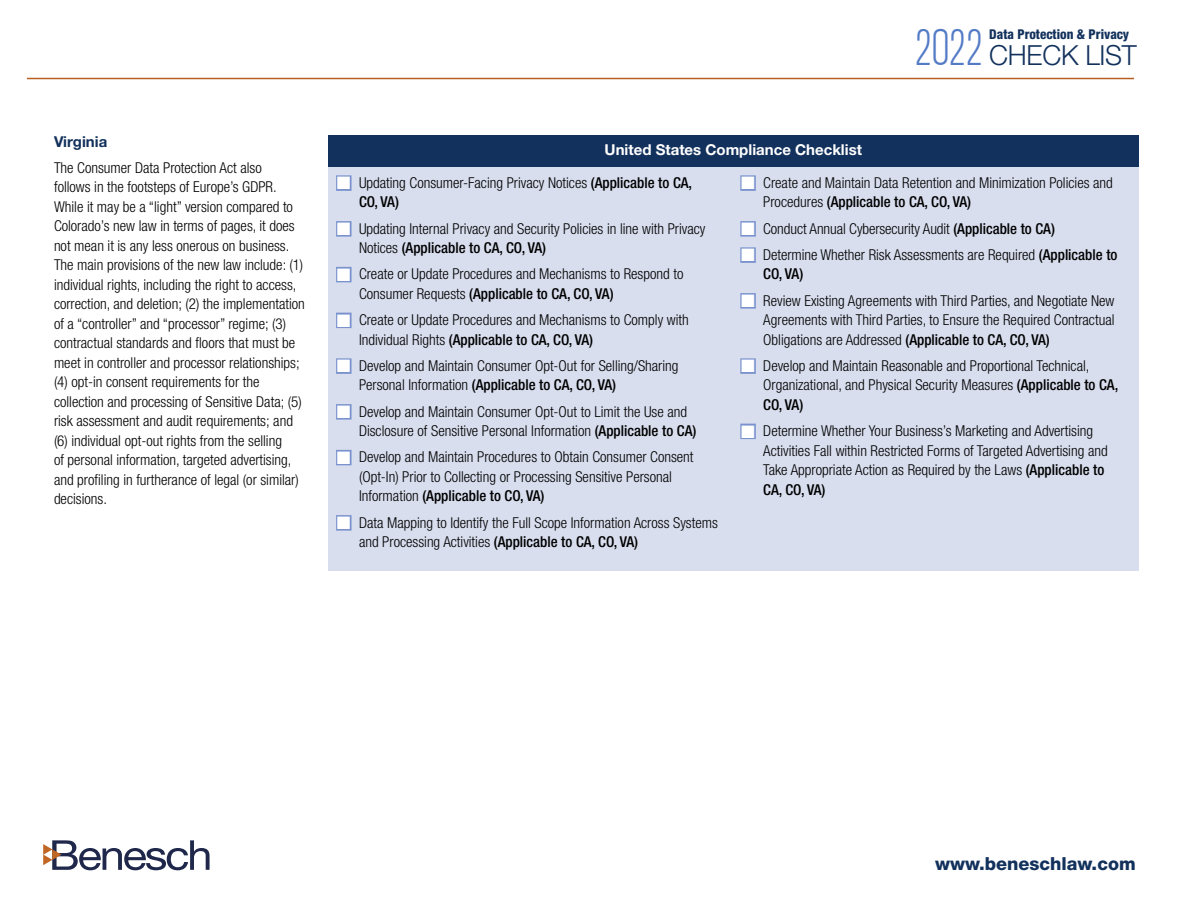
<style>
.page{position:relative;width:1188px;height:918px;background:#fff}
.page>*{position:absolute;margin:0;border:0;box-sizing:border-box;transform-origin:0 0}
.t1{font:300 27.75px "Helvetica Neue";letter-spacing:-.01em;color:#12315c}
.t2{font:800 18px "Helvetica Neue";color:#12315c}
.t3{font:300 condensed 15px/19.5px "Helvetica Neue";color:#000}
.t4{font:700 15px "Helvetica Neue";color:#fff}
.t5{font:700 15px "Helvetica Neue";color:#12315c}
.t6{font:800 condensed 13.5px "Helvetica Neue";color:#12315c}
.s1{font-family:"Akzidenz Grotesk BE";font-stretch:condensed;font-size:51px;color:#547bc6}
.s2{color:#7a93ce}
.s3{font-weight:500}
</style>
<div class="page">
<div style="left:328px;top:135px;width:810px;height:435px;background:#d8deee"></div>
<svg style="left:43px;top:840px;width:167px;height:30px"></svg>
<hr style="left:27px;top:78px;width:1107px;height:1px;background:#b75e22">
<div style="left:328px;top:135px;width:810px;height:31px;background:#12315c"></div>
<p class="t5" style="left:54px;top:132px;width:55px">Virginia</p>
<p class="t3" style="left:54px;top:158px;width:252px">The Consumer Data Protection Act also<br>follows in the footsteps of Europe’s GDPR.<br>While it may be a “light” version compared to Colorado’s new law in terms of pages, it does not mean it is any less onerous on business.<br>The main provisions of the new law include: (1) individual rights, including the right to access, correction, and deletion; (2) the implementation of a “controller” and “processor” regime; (3) contractual standards and floors that must be meet in controller and processor relationships; (4) opt-in consent requirements for the collection and processing of Sensitive Data; (5) risk assessment and audit requirements; and (6) individual opt-out rights from the selling<br>of personal information, targeted advertising, and profiling in furtherance of legal (or similar) decisions.</p>
<p class="t4" style="left:605px;top:141px;width:259px">United States Compliance Checklist</p>
<h1 class="t1" style="left:915px;top:38px;width:224px"><span class="s1">2022</span> CHECK LIST</h1>
<p class="t6" style="left:989px;top:26px;width:141px">Data Protection &amp; Privacy</p>
<p class="t3" style="left:359px;top:173px;width:335px;text-indent:-22px"><span class="s2">■</span> Updating Consumer-Facing Privacy Notices <span class="s3">(Applicable to CA,<br>CO, VA)</span></p>
<p class="t3" style="left:359px;top:218px;width:348px;text-indent:-22px"><span class="s2">■</span> Updating Internal Privacy and Security Policies in line with Privacy<br>Notices <span class="s3">(Applicable to CA, CO, VA)</span></p>
<p class="t3" style="left:359px;top:264px;width:326px;text-indent:-22px"><span class="s2">■</span> Create or Update Procedures and Mechanisms to Respond to<br>Consumer Requests <span class="s3">(Applicable to CA, CO, VA)</span></p>
<p class="t3" style="left:359px;top:310px;width:331px;text-indent:-22px"><span class="s2">■</span> Create or Update Procedures and Mechanisms to Comply with<br>Individual Rights <span class="s3">(Applicable to CA, CO, VA)</span></p>
<p class="t3" style="left:359px;top:356px;width:321px;text-indent:-22px"><span class="s2">■</span> Develop and Maintain Consumer Opt-Out for Selling/Sharing<br>Personal Information <span class="s3">(Applicable to CA, CO, VA)</span></p>
<p class="t3" style="left:359px;top:401px;width:339px;text-indent:-22px"><span class="s2">■</span> Develop and Maintain Consumer Opt-Out to Limit the Use and<br>Disclosure of Sensitive Personal Information <span class="s3">(Applicable to CA)</span></p>
<p class="t3" style="left:359px;top:447px;width:336px;text-indent:-22px"><span class="s2">■</span> Develop and Maintain Procedures to Obtain Consumer Consent (Opt-In) Prior to Collecting or Processing Sensitive Personal<br>Information <span class="s3">(Applicable to CO, VA)</span></p>
<p class="t3" style="left:359px;top:512px;width:360px;text-indent:-22px"><span class="s2">■</span> Data Mapping to Identify the Full Scope Information Across Systems and Processing Activities <span class="s3">(Applicable to CA, CO, VA)</span></p>
<p class="t3" style="left:763px;top:173px;width:351px;text-indent:-22px"><span class="s2">■</span> Create and Maintain Data Retention and Minimization Policies and<br>Procedures <span class="s3">(Applicable to CA, CO, VA)</span></p>
<p class="t3" style="left:741px;top:218px;width:315px"><span class="s2">■</span> Conduct Annual Cybersecurity Audit <span class="s3">(Applicable to CA)</span></p>
<p class="t3" style="left:763px;top:245px;width:356px;text-indent:-22px"><span class="s2">■</span> Determine Whether Risk Assessments are Required <span class="s3">(Applicable to<br>CO, VA)</span></p>
<p class="t3" style="left:763px;top:290px;width:353px;text-align:justify;text-indent:-22px"><span class="s2">■</span> Review Existing Agreements with Third Parties, and Negotiate New Agreements with Third Parties, to Ensure the Required Contractual Obligations are Addressed <span class="s3">(Applicable to CA, CO, VA)</span></p>
<p class="t3" style="left:763px;top:356px;width:357px;text-indent:-22px"><span class="s2">■</span> Develop and Maintain Reasonable and Proportional Technical,<br>Organizational, and Physical Security Measures <span class="s3">(Applicable to CA,<br>CO, VA)</span></p>
<p class="t3" style="left:763px;top:421px;width:346px;text-indent:-22px"><span class="s2">■</span> Determine Whether Your Business’s Marketing and Advertising Activities Fall within Restricted Forms of Targeted Advertising and Take Appropriate Action as Required by the Laws <span class="s3">(Applicable to CA, CO, VA)</span></p>
<p class="t2" style="left:935px;top:853px;width:202px">www.beneschlaw.com</p>
</div>
